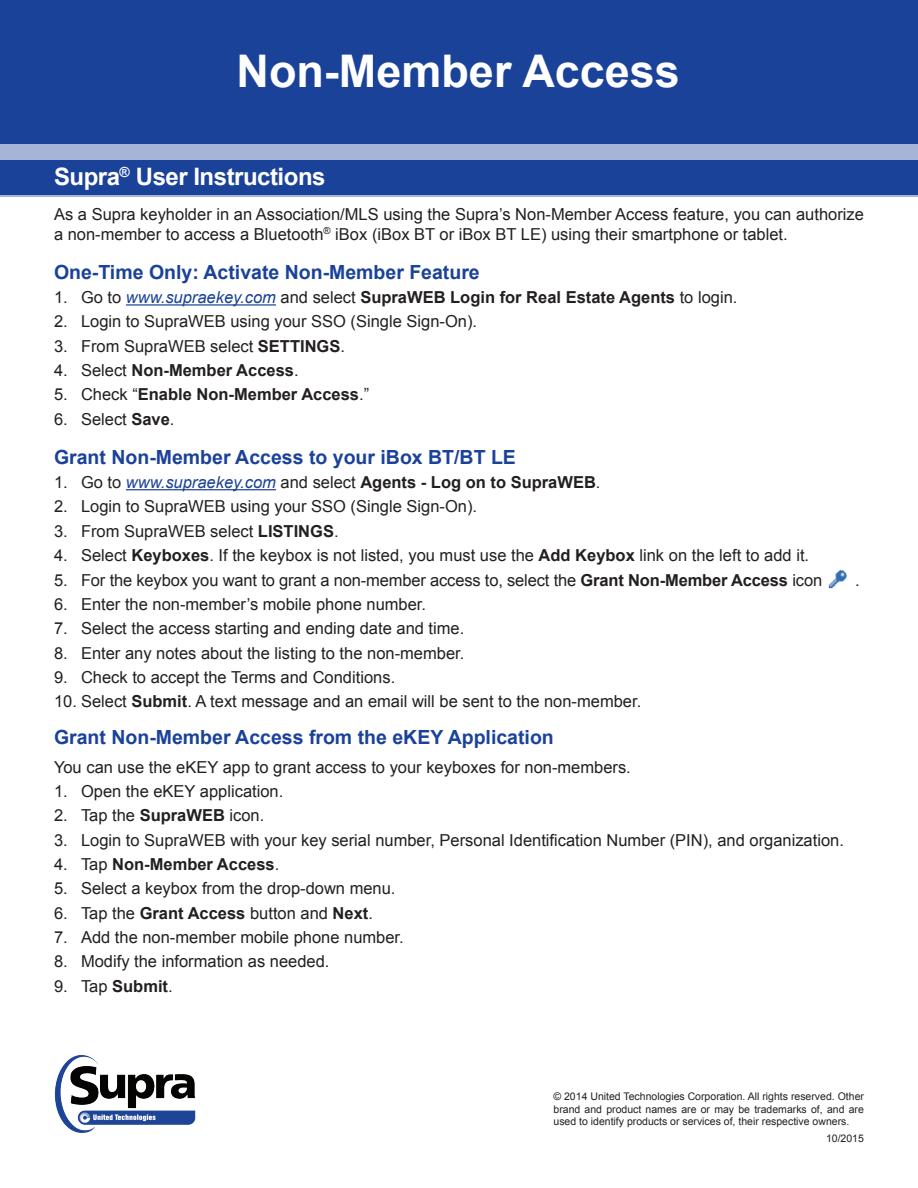
<style>
.page{position:relative;width:918px;height:1188px;background:#fff}
.page>*{position:absolute;margin:0;border:0;box-sizing:border-box;transform-origin:0 0}
.Main_heading{font:700 45px "Arial";color:#fff}
.t1{font:700 24px "Arial";letter-spacing:-.02em;color:#fff}
.Heading_4{font:700 19.5px "Arial";color:#1b4299}
.Body_numbered_first{font:16.5px "Arial";color:#231f20}
.Body_first{font:16.5px/19.8px "Arial";color:#231f20}
.Body_numbered_first-2{font:700 16.5px "Arial";color:#231f20}
.t2{font:10.5px/12.6px "Arial";color:#231f20;text-align:justify}
.s1{font-weight:400}
.s2{font-weight:400;font-style:italic;color:#1b4299}
.s3{font-weight:700}
</style>
<div class="page">
<div style="left:0;top:131px;width:918px;height:66px;background:#a6b5d7"></div>
<div style="left:0;top:160px;width:918px;height:35px;background:#1b4299"></div>
<hr style="left:126px;top:304px;width:150px;height:2px;background:#1b4299">
<hr style="left:126px;top:489px;width:150px;height:1px;background:#1b4299">
<img style="left:828px;top:569px;width:20px;height:20px">
<img style="left:54px;top:1055px;width:141px;height:78px">
<div style="left:0;top:0;width:918px;height:143px;background:#1b4299"></div>
<p class="Main_heading" style="left:237px;top:41px;width:445px">Non-Member Access</p>
<p class="t1" style="left:54px;top:161px;width:273px">Supra<sup>®</sup> User Instructions</p>
<p class="Body_first" style="left:54px;top:205px;width:811px">As a Supra keyholder in an Association/MLS using the Supra’s Non-Member Access feature, you can authorize a non-member to access a Bluetooth<sup>®</sup> iBox (iBox BT or iBox BT LE) using their smartphone or tablet.</p>
<p class="Heading_4" style="left:54px;top:259px;width:427px">One-Time Only: Activate Non-Member Feature</p>
<p class="Body_numbered_first-2" style="left:54px;top:286px;width:685px"><span class="s1">1. Go to</span> <span class="s2">www.supraekey.com</span> <span class="s1">and select</span> SupraWEB Login for Real Estate Agents <span class="s1">to login.</span></p>
<p class="Body_numbered_first" style="left:54px;top:311px;width:425px">2. Login to SupraWEB using your SSO (Single Sign-On).</p>
<p class="Body_numbered_first" style="left:54px;top:335px;width:293px">3. From SupraWEB select <span class="s3">SETTINGS</span>.</p>
<p class="Body_numbered_first-2" style="left:54px;top:359px;width:246px"><span class="s1">4. Select</span> Non-Member Access<span class="s1">.</span></p>
<p class="Body_numbered_first-2" style="left:54px;top:384px;width:317px"><span class="s1">5. Check “</span>Enable Non-Member Access<span class="s1">.”</span></p>
<p class="Body_numbered_first" style="left:54px;top:408px;width:122px">6. Select <span class="s3">Save</span>.</p>
<p class="Heading_4" style="left:54px;top:444px;width:463px">Grant Non-Member Access to your iBox BT/BT LE</p>
<p class="Body_numbered_first-2" style="left:54px;top:471px;width:548px"><span class="s1">1. Go to</span> <span class="s2">www.supraekey.com</span> <span class="s1">and select</span> Agents - Log on to SupraWEB<span class="s1">.</span></p>
<p class="Body_numbered_first" style="left:54px;top:496px;width:425px">2. Login to SupraWEB using your SSO (Single Sign-On).</p>
<p class="Body_numbered_first" style="left:54px;top:520px;width:286px">3. From SupraWEB select <span class="s3">LISTINGS</span>.</p>
<p class="Body_numbered_first" style="left:54px;top:544px;width:757px">4. Select <span class="s3">Keyboxes</span>. If the keybox is not listed, you must use the <span class="s3">Add Keybox</span> link on the left to add it.</p>
<p class="Body_numbered_first" style="left:54px;top:569px;width:770px">5. For the keybox you want to grant a non-member access to, select the <span class="s3">Grant Non-Member Access</span> icon</p>
<p class="Body_numbered_first" style="left:855px;top:569px;width:6px">.</p>
<p class="Body_numbered_first" style="left:54px;top:594px;width:374px">6. Enter the non-member’s mobile phone number.</p>
<p class="Body_numbered_first" style="left:54px;top:618px;width:412px">7. Select the access starting and ending date and time.</p>
<p class="Body_numbered_first" style="left:54px;top:642px;width:412px">8. Enter any notes about the listing to the non-member.</p>
<p class="Body_numbered_first" style="left:54px;top:666px;width:343px">9. Check to accept the Terms and Conditions.</p>
<p class="Body_numbered_first" style="left:54px;top:691px;width:589px">10. Select <span class="s3">Submit</span>. A text message and an email will be sent to the non-member.</p>
<p class="Heading_4" style="left:54px;top:724px;width:501px">Grant Non-Member Access from the eKEY Application</p>
<p class="Body_first" style="left:54px;top:757px;width:578px">You can use the eKEY app to grant access to your keyboxes for non-members.</p>
<p class="Body_numbered_first" style="left:54px;top:781px;width:231px">1. Open the eKEY application.</p>
<p class="Body_numbered_first" style="left:54px;top:805px;width:212px">2. Tap the <span class="s3">SupraWEB</span> icon.</p>
<p class="Body_numbered_first" style="left:54px;top:829px;width:792px">3. Login to SupraWEB with your key serial number, Personal Identification Number (PIN), and organization.</p>
<p class="Body_numbered_first-2" style="left:54px;top:853px;width:227px"><span class="s1">4. Tap</span> Non-Member Access<span class="s1">.</span></p>
<p class="Body_numbered_first" style="left:54px;top:878px;width:343px">5. Select a keybox from the drop-down menu.</p>
<p class="Body_numbered_first" style="left:54px;top:902px;width:320px">6. Tap the <span class="s3">Grant Access</span> button and <span class="s3">Next</span>.</p>
<p class="Body_numbered_first" style="left:54px;top:926px;width:351px">7. Add the non-member mobile phone number.</p>
<p class="Body_numbered_first" style="left:54px;top:951px;width:277px">8. Modify the information as needed.</p>
<p class="Body_numbered_first" style="left:54px;top:975px;width:120px">9. Tap <span class="s3">Submit</span>.</p>
<p class="t2" style="left:554px;top:1090px;width:312px">© 2014 United Technologies Corporation. All rights reserved. Other brand and product names are or may be trademarks of, and are used to identify products or services of, their respective owners.</p>
<p class="t2" style="left:826px;top:1132px;width:39px">10/2015</p>
</div>
